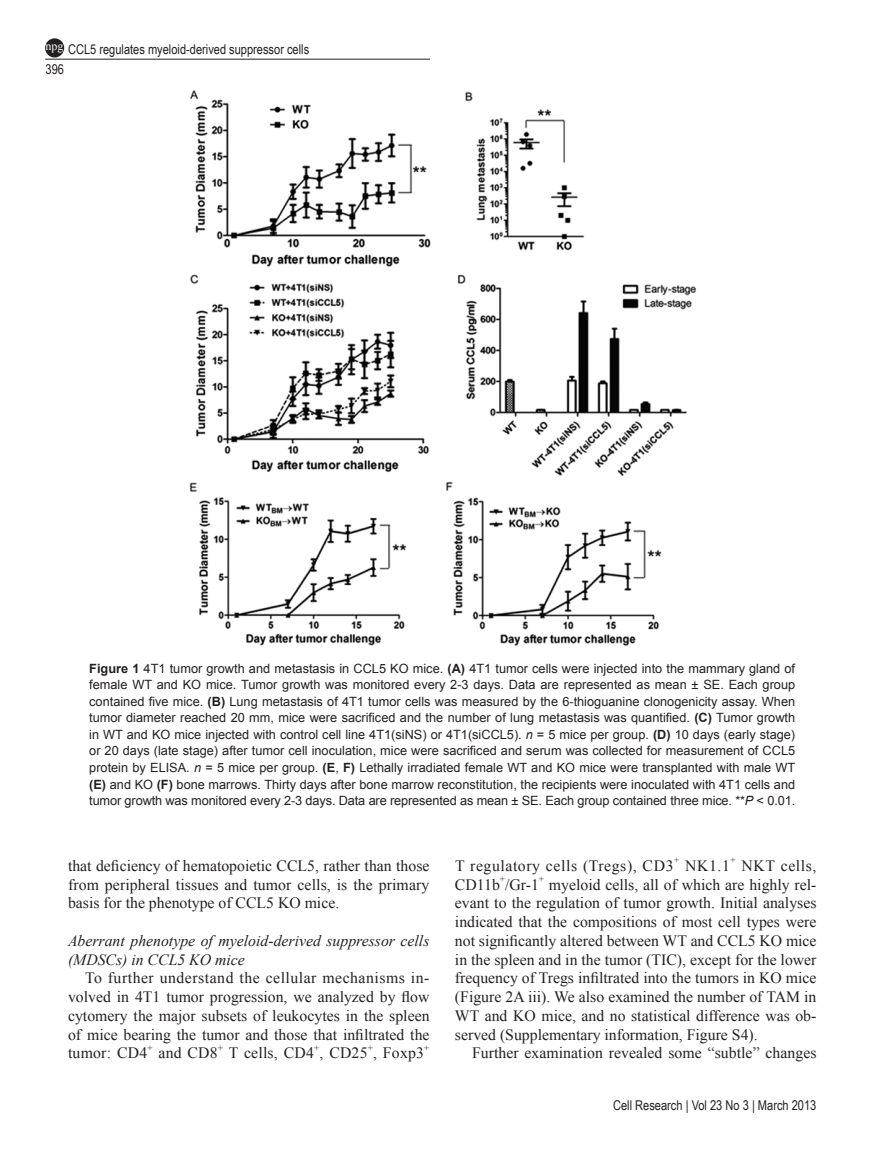
<style>
.page{position:relative;width:893px;height:1170px;background:#fff}
.page>*{position:absolute;margin:0;border:0;box-sizing:border-box;transform-origin:0 0}
.t1{font:15.75px/18.8px "Times New Roman";color:#231f20;text-align:justify}
.t2{font:italic 15.75px/18.8px "Times New Roman";color:#231f20}
.t3{font:15.75px "Times New Roman";letter-spacing:.035em;color:#231f20}
.t4{font:13.5px "Arial Narrow";color:#231f20}
.t5{font:12.75px/16.5px "Arial";letter-spacing:-.01em;color:#231f20;text-align:justify}
.t6{font:12px "Times New Roman";color:#fff}
.t7{font:9.15px "Times New Roman";color:#231f20}
.s1{font-weight:700}
.s2{font-style:italic}
</style>
<div class="page">
<hr style="left:45px;top:59px;width:385px;height:1px;background:#231f20">
<div style="left:46px;top:39px;width:17px;height:18px;background:#231f20;border-radius:50%"></div>
<div style="left:45px;top:38px;width:19px;height:19px;border:2px solid #231f20;border-radius:50%"></div>
<img style="left:189px;top:90px;width:507px;height:556px">
<p class="t4" style="left:68px;top:39px;width:243px">CCL5 regulates myeloid-derived suppressor cells</p>
<p class="t6" style="left:46px;top:38px;width:19px">npg</p>
<p class="t4" style="left:46px;top:59px;width:20px">396</p>
<p class="t5" style="left:89px;top:660px;width:708px"><span class="s1">Figure 1</span> 4T1 tumor growth and metastasis in CCL5 KO mice. <span class="s1">(A)</span> 4T1 tumor cells were injected into the mammary gland of female WT and KO mice. Tumor growth was monitored every 2-3 days. Data are represented as mean ± SE. Each group contained five mice. <span class="s1">(B)</span> Lung metastasis of 4T1 tumor cells was measured by the 6-thioguanine clonogenicity assay. When tumor diameter reached 20 mm, mice were sacrificed and the number of lung metastasis was quantified. <span class="s1">(C)</span> Tumor growth in WT and KO mice injected with control cell line 4T1(siNS) or 4T1(siCCL5). <span class="s2">n</span> = 5 mice per group. <span class="s1">(D)</span> 10 days (early stage) or 20 days (late stage) after tumor cell inoculation, mice were sacrificed and serum was collected for measurement of CCL5 protein by ELISA. <span class="s2">n</span> = 5 mice per group. <span class="s1">(E</span>, <span class="s1">F)</span> Lethally irradiated female WT and KO mice were transplanted with male WT <span class="s1">(E)</span> and KO <span class="s1">(F)</span> bone marrows. Thirty days after bone marrow reconstitution, the recipients were inoculated with 4T1 cells and tumor growth was monitored every 2-3 days. Data are represented as mean ± SE. Each group contained three mice. **<span class="s2">P</span> &lt; 0.01.</p>
<p class="t1" style="left:68px;top:855px;width:363px">that deficiency of hematopoietic CCL5, rather than those from peripheral tissues and tumor cells, is the primary basis for the phenotype of CCL5 KO mice.</p>
<p class="t2" style="left:68px;top:930px;width:363px">Aberrant phenotype of myeloid-derived suppressor cells (MDSCs) in CCL5 KO mice</p>
<p class="t1" style="left:68px;top:968px;width:363px;text-indent:17px">To further understand the cellular mechanisms in&shy;volved in 4T1 tumor progression, we analyzed by flow cytomery the major subsets of leukocytes in the spleen of mice bearing the tumor and those that infiltrated the tumor: CD4</p>
<p class="t7" style="left:147px;top:1041px;width:7px">+</p>
<p class="t1" style="left:158px;top:1043px;width:61px">and CD8</p>
<p class="t7" style="left:218px;top:1041px;width:7px">+</p>
<p class="t1" style="left:229px;top:1043px;width:197px">T cells, CD4 , CD25 , Foxp3</p>
<p class="t7" style="left:314px;top:1041px;width:7px">+</p>
<p class="t7" style="left:368px;top:1041px;width:7px">+</p>
<p class="t7" style="left:424px;top:1041px;width:7px">+</p>
<p class="t3" style="left:455px;top:854px;width:220px">T regulatory cells (Tregs), CD3</p>
<p class="t7" style="left:674px;top:854px;width:7px">+</p>
<p class="t1" style="left:685px;top:855px;width:46px">NK1.1</p>
<p class="t7" style="left:731px;top:854px;width:7px">+</p>
<p class="t3" style="left:742px;top:854px;width:76px">NKT cells,</p>
<p class="t1" style="left:455px;top:874px;width:85px">CD11b /Gr-1</p>
<p class="t7" style="left:500px;top:872px;width:7px">+</p>
<p class="t7" style="left:539px;top:872px;width:7px">+</p>
<p class="t1" style="left:455px;top:874px;width:363px;text-indent:94px">myeloid cells, all of which are highly rel&shy;evant to the regulation of tumor growth. Initial analyses indicated that the compositions of most cell types were not significantly altered between WT and CCL5 KO mice in the spleen and in the tumor (TIC), except for the lower frequency of Tregs infiltrated into the tumors in KO mice (Figure 2A iii). We also examined the number of TAM in WT and KO mice, and no statistical difference was ob&shy;served (Supplementary information, Figure S4).</p>
<p class="t1" style="left:472px;top:1043px;width:346px">Further examination revealed some “subtle” changes</p>
<p class="t4" style="left:613px;top:1094px;width:205px">Cell Research | Vol 23 No 3 | March 2013</p>
</div>
